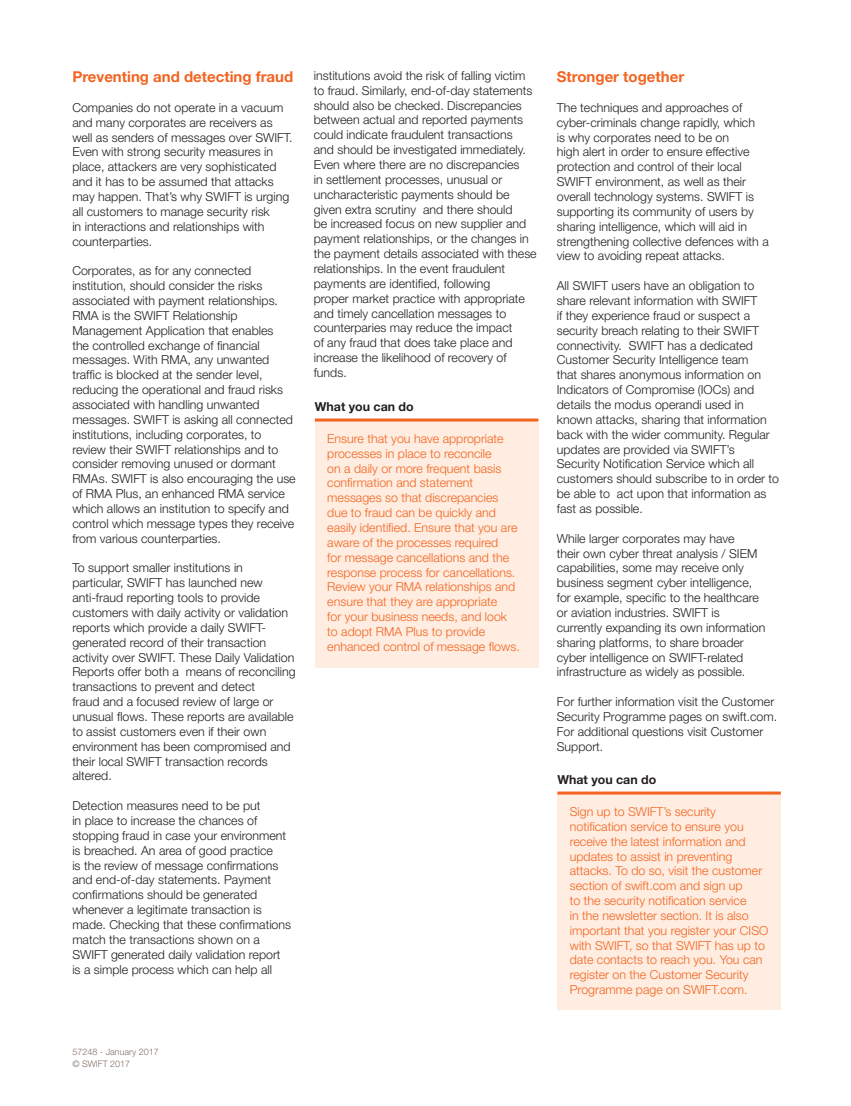
<style>
.page{position:relative;width:851px;height:1106px;background:#fff}
.page>*{position:absolute;margin:0;border:0;box-sizing:border-box;transform-origin:0 0}
.t1{font:700 15px "Helvetica Neue LT";color:#f36421}
.t2{font:300 12.3px/14.9px "Helvetica Neue LT";color:#231f20}
.t3{font:300 12.3px/14.9px "Helvetica Neue LT";color:#f36421}
.t4{font:700 12.3px "Helvetica Neue LT";color:#231f20}
.t5{font:300 9px/11.1px "Helvetica Neue LT Std";color:#807066}
</style>
<div class="page">
<div style="left:315px;top:419px;width:223px;height:249px;background:#feede0"></div>
<div style="left:557px;top:792px;width:223px;height:217px;background:#feede0"></div>
<hr style="left:315px;top:418px;width:223px;height:3px;background:#f36421">
<hr style="left:557px;top:791px;width:223px;height:3px;background:#f36421">
<p class="t1" style="left:72px;top:67px;width:222px">Preventing and detecting fraud</p>
<p class="t2" style="left:72px;top:100px;width:222px">Companies do not operate in a vacuum and many corporates are receivers as well as senders of messages over SWIFT.<br>Even with strong security measures in place, attackers are very sophisticated and it has to be assumed that attacks may happen. That’s why SWIFT is urging all customers to manage security risk<br>in interactions and relationships with counterparties.</p>
<p class="t2" style="left:72px;top:263px;width:225px">Corporates, as for any connected institution, should consider the risks associated with payment relationships.<br>RMA is the SWIFT Relationship Management Application that enables<br>the controlled exchange of financial messages. With RMA, any unwanted traffic is blocked at the sender level, reducing the operational and fraud risks associated with handling unwanted messages. SWIFT is asking all connected institutions, including corporates, to review their SWIFT relationships and to consider removing unused or dormant RMAs. SWIFT is also encouraging the use of RMA Plus, an enhanced RMA service which allows an institution to specify and control which message types they receive from various counterparties.</p>
<p class="t2" style="left:72px;top:560px;width:225px">To support smaller institutions in particular, SWIFT has launched new anti-fraud reporting tools to provide customers with daily activity or validation reports which provide a daily SWIFT&shy;generated record of their transaction activity over SWIFT. These Daily Validation Reports offer both a means of reconciling transactions to prevent and detect<br>fraud and a focused review of large or unusual flows. These reports are available to assist customers even if their own environment has been compromised and their local SWIFT transaction records altered.</p>
<p class="t2" style="left:72px;top:798px;width:220px">Detection measures need to be put<br>in place to increase the chances of stopping fraud in case your environment is breached. An area of good practice<br>is the review of message confirmations and end-of-day statements. Payment confirmations should be generated whenever a legitimate transaction is made. Checking that these confirmations match the transactions shown on a SWIFT generated daily validation report is a simple process which can help all</p>
<p class="t2" style="left:314px;top:68px;width:224px">institutions avoid the risk of falling victim to fraud. Similarly, end-of-day statements should also be checked. Discrepancies between actual and reported payments could indicate fraudulent transactions<br>and should be investigated immediately.<br>Even where there are no discrepancies<br>in settlement processes, unusual or uncharacteristic payments should be given extra scrutiny and there should<br>be increased focus on new supplier and payment relationships, or the changes in the payment details associated with these relationships. In the event fraudulent payments are identified, following<br>proper market practice with appropriate and timely cancellation messages to counterparies may reduce the impact<br>of any fraud that does take place and increase the likelihood of recovery of funds.</p>
<p class="t4" style="left:315px;top:399px;width:100px">What you can do</p>
<p class="t3" style="left:327px;top:431px;width:194px">Ensure that you have appropriate processes in place to reconcile<br>on a daily or more frequent basis confirmation and statement messages so that discrepancies due to fraud can be quickly and easily identified. Ensure that you are aware of the processes required<br>for message cancellations and the response process for cancellations.<br>Review your RMA relationships and ensure that they are appropriate<br>for your business needs, and look to adopt RMA Plus to provide enhanced control of message flows.</p>
<p class="t1" style="left:556px;top:67px;width:129px">Stronger together</p>
<p class="t2" style="left:556px;top:100px;width:213px">The techniques and approaches of cyber-criminals change rapidly, which<br>is why corporates need to be on<br>high alert in order to ensure effective protection and control of their local SWIFT environment, as well as their overall technology systems. SWIFT is supporting its community of users by sharing intelligence, which will aid in strengthening collective defences with a view to avoiding repeat attacks.</p>
<p class="t2" style="left:556px;top:278px;width:224px">All SWIFT users have an obligation to share relevant information with SWIFT<br>if they experience fraud or suspect a security breach relating to their SWIFT connectivity. SWIFT has a dedicated Customer Security Intelligence team<br>that shares anonymous information on Indicators of Compromise (IOCs) and details the modus operandi used in known attacks, sharing that information back with the wider community. Regular updates are provided via SWIFT’s Security Notification Service which all customers should subscribe to in order to be able to act upon that information as fast as possible.</p>
<p class="t2" style="left:556px;top:530px;width:210px">While larger corporates may have<br>their own cyber threat analysis / SIEM capabilities, some may receive only business segment cyber intelligence, for example, specific to the healthcare or aviation industries. SWIFT is currently expanding its own information sharing platforms, to share broader cyber intelligence on SWIFT-related infrastructure as widely as possible.</p>
<p class="t2" style="left:556px;top:694px;width:222px">For further information visit the Customer Security Programme pages on swift.com.<br>For additional questions visit Customer Support.</p>
<p class="t4" style="left:557px;top:771px;width:100px">What you can do</p>
<p class="t3" style="left:569px;top:804px;width:200px">Sign up to SWIFT’s security notification service to ensure you receive the latest information and updates to assist in preventing attacks. To do so, visit the customer section of swift.com and sign up<br>to the security notification service<br>in the newsletter section. It is also important that you register your CISO with SWIFT, so that SWIFT has up to date contacts to reach you. You can register on the Customer Security Programme page on SWIFT.com.</p>
<p class="t5" style="left:72px;top:1046px;width:88px">57248 - January 2017 © SWIFT 2017</p>
</div>
